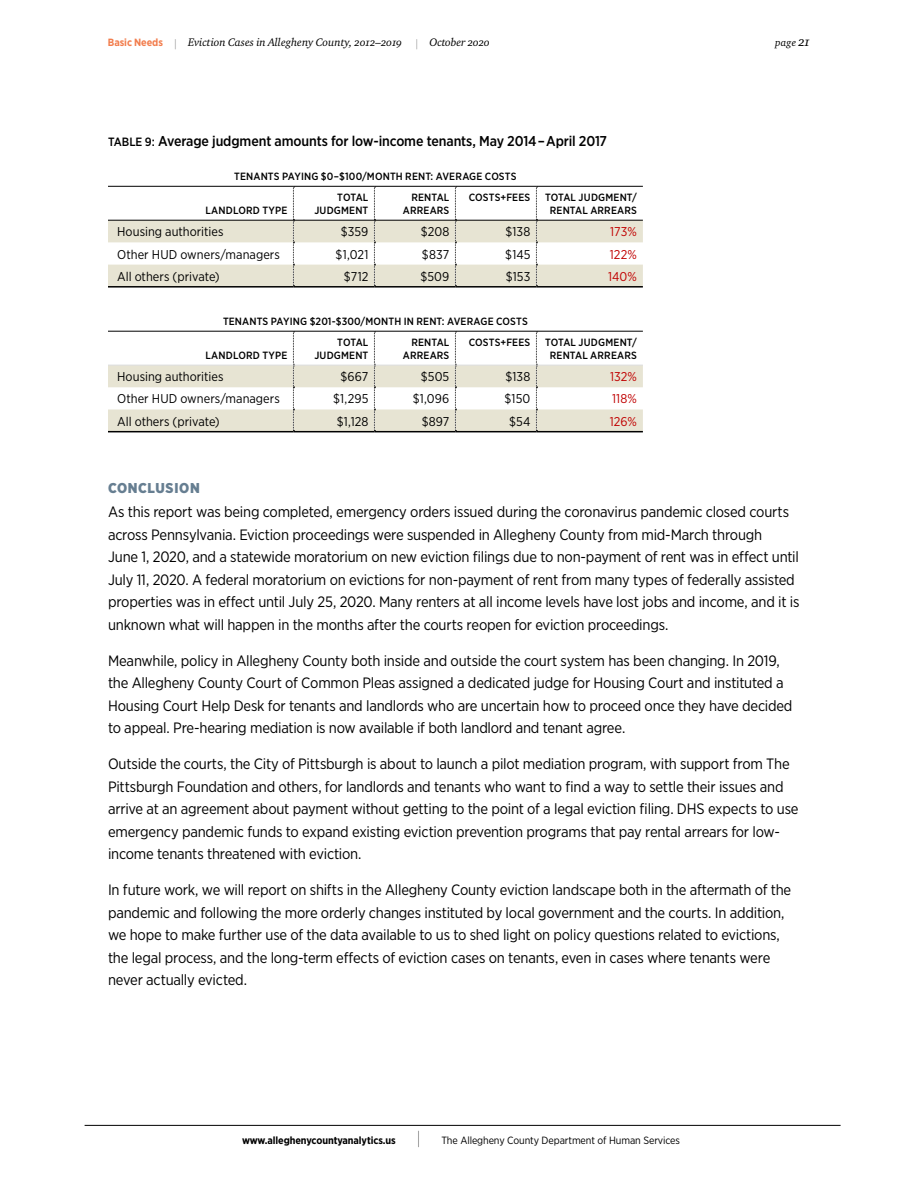
<style>
.page{position:relative;width:918px;height:1188px;background:#fff}
.page>*{position:absolute;margin:0;border:0;box-sizing:border-box;transform-origin:0 0}
.t1{font:15px/22.5px "Gotham Narrow";letter-spacing:-.015em;color:#000}
.t2{font:500 14.25px "Gotham Narrow";letter-spacing:-.01em;color:#000}
.t3{font:900 14.25px "Gotham Narrow";letter-spacing:.045em;color:#667e91}
.t4{font:12.75px "Gotham Narrow";letter-spacing:.005em;color:#000}
.t5{font:12.75px "Gotham Narrow";color:#c00000}
.t6{font:11.25px "Charter ITC Regu Ital OS";color:#000}
.t7{font:500 10.5px/13.5px "Gotham Narrow";letter-spacing:.015em;color:#000;text-align:right}
.t8{font:10.5px "Gotham Narrow";letter-spacing:-.01em;color:#000}
.t9{font:700 10.5px "Gotham Narrow";letter-spacing:-.01em;color:#000}
.t10{font:10.5px "Charter ITC Regu Ital OS";color:#000}
.s1{font-family:"Gotham Narrow";font-weight:700;font-size:10.5px;color:#f27d4d}
.s2{font-family:"Gotham Narrow";font-weight:100}
.s3{font-size:13.5px}
.s4{font-size:12px}
.s5{font-weight:100;font-size:18px}
</style>
<div class="page">
<hr style="left:85px;top:1125px;width:756px;height:1px;background:#000">
<svg style="left:108px;top:187px;width:535px;height:99px"></svg>
<hr style="left:108px;top:286px;width:185px;height:2px;background:#000">
<hr style="left:293px;top:286px;width:81px;height:2px;background:#000">
<hr style="left:374px;top:286px;width:81px;height:2px;background:#000">
<hr style="left:455px;top:286px;width:81px;height:2px;background:#000">
<hr style="left:536px;top:286px;width:107px;height:2px;background:#000">
<hr style="left:108px;top:186px;width:185px;height:1px;background:#000">
<hr style="left:293px;top:186px;width:81px;height:1px;background:#000">
<hr style="left:374px;top:186px;width:81px;height:1px;background:#000">
<hr style="left:455px;top:186px;width:81px;height:1px;background:#000">
<hr style="left:536px;top:186px;width:107px;height:1px;background:#000">
<hr style="left:108px;top:220px;width:185px;height:1px;background:#000">
<hr style="left:293px;top:220px;width:81px;height:1px;background:#000">
<hr style="left:374px;top:220px;width:81px;height:1px;background:#000">
<hr style="left:455px;top:220px;width:81px;height:1px;background:#000">
<hr style="left:536px;top:220px;width:107px;height:1px;background:#000">
<svg style="left:108px;top:332px;width:535px;height:99px"></svg>
<hr style="left:108px;top:431px;width:185px;height:1px;background:#000">
<hr style="left:293px;top:431px;width:81px;height:1px;background:#000">
<hr style="left:374px;top:431px;width:81px;height:1px;background:#000">
<hr style="left:455px;top:431px;width:81px;height:1px;background:#000">
<hr style="left:536px;top:431px;width:107px;height:1px;background:#000">
<hr style="left:108px;top:331px;width:185px;height:1px;background:#000">
<hr style="left:293px;top:331px;width:81px;height:1px;background:#000">
<hr style="left:374px;top:331px;width:81px;height:1px;background:#000">
<hr style="left:455px;top:331px;width:81px;height:1px;background:#000">
<hr style="left:536px;top:331px;width:107px;height:1px;background:#000">
<hr style="left:108px;top:365px;width:185px;height:1px;background:#dcddde">
<hr style="left:293px;top:365px;width:81px;height:1px;background:#dcddde">
<hr style="left:374px;top:365px;width:81px;height:1px;background:#dcddde">
<hr style="left:455px;top:365px;width:81px;height:1px;background:#dcddde">
<hr style="left:536px;top:365px;width:107px;height:1px;background:#dcddde">
<p class="t6" style="left:108px;top:36px;width:384px"><span class="s1">Basic Needs</span> <span class="s2">|</span> Eviction Cases in Allegheny County, 2012–2019 <span class="s2">|</span> October 2020</p>
<p class="t10" style="left:775px;top:36px;width:36px">page <span class="s3">21</span></p>
<p class="t2" style="left:108px;top:132px;width:501px"><span class="s4">TABLE 9:</span> Average judgment amounts for low-income tenants, May 2014 – April 2017</p>
<p class="t7" style="left:234px;top:170px;width:284px">TENANTS PAYING $0–$100/MONTH RENT: AVERAGE COSTS</p>
<p class="t7" style="left:205px;top:204px;width:84px">LANDLORD TYPE</p>
<p class="t7" style="left:314px;top:190px;width:56px">TOTAL<br>JUDGMENT</p>
<p class="t7" style="left:403px;top:190px;width:48px">RENTAL<br>ARREARS</p>
<p class="t7" style="left:469px;top:190px;width:63px">COSTS+FEES</p>
<p class="t7" style="left:545px;top:190px;width:93px;text-align:center">TOTAL JUDGMENT/<br>RENTAL ARREARS</p>
<p class="t4" style="left:117px;top:224px;width:108px">Housing authorities</p>
<p class="t4" style="left:341px;top:224px;width:29px">$359</p>
<p class="t4" style="left:421px;top:224px;width:30px">$208</p>
<p class="t4" style="left:505px;top:224px;width:26px">$138</p>
<p class="t5" style="left:610px;top:224px;width:28px">173%</p>
<p class="t4" style="left:117px;top:246px;width:164px">Other HUD owners/managers</p>
<p class="t4" style="left:336px;top:246px;width:34px">$1,021</p>
<p class="t4" style="left:422px;top:246px;width:29px">$837</p>
<p class="t4" style="left:505px;top:246px;width:27px">$145</p>
<p class="t5" style="left:610px;top:246px;width:29px">122%</p>
<p class="t4" style="left:117px;top:269px;width:104px">All others (private)</p>
<p class="t4" style="left:344px;top:269px;width:26px">$712</p>
<p class="t4" style="left:420px;top:269px;width:30px">$509</p>
<p class="t4" style="left:506px;top:269px;width:26px">$153</p>
<p class="t5" style="left:608px;top:269px;width:30px">140%</p>
<p class="t7" style="left:223px;top:315px;width:306px">TENANTS PAYING $201-$300/MONTH IN RENT: AVERAGE COSTS</p>
<p class="t7" style="left:205px;top:349px;width:84px">LANDLORD TYPE</p>
<p class="t7" style="left:314px;top:335px;width:56px">TOTAL<br>JUDGMENT</p>
<p class="t7" style="left:403px;top:335px;width:48px">RENTAL<br>ARREARS</p>
<p class="t7" style="left:469px;top:335px;width:63px">COSTS+FEES</p>
<p class="t7" style="left:545px;top:335px;width:93px;text-align:center">TOTAL JUDGMENT/<br>RENTAL ARREARS</p>
<p class="t4" style="left:117px;top:369px;width:108px">Housing authorities</p>
<p class="t4" style="left:340px;top:369px;width:29px">$667</p>
<p class="t4" style="left:421px;top:369px;width:30px">$505</p>
<p class="t4" style="left:505px;top:369px;width:26px">$138</p>
<p class="t5" style="left:610px;top:369px;width:28px">132%</p>
<p class="t4" style="left:117px;top:391px;width:164px">Other HUD owners/managers</p>
<p class="t4" style="left:333px;top:391px;width:37px">$1,295</p>
<p class="t4" style="left:413px;top:391px;width:38px">$1,096</p>
<p class="t4" style="left:504px;top:391px;width:27px">$150</p>
<p class="t5" style="left:612px;top:391px;width:26px">118%</p>
<p class="t4" style="left:117px;top:413px;width:104px">All others (private)</p>
<p class="t4" style="left:337px;top:413px;width:33px">$1,128</p>
<p class="t4" style="left:422px;top:413px;width:29px">$897</p>
<p class="t4" style="left:509px;top:413px;width:23px">$54</p>
<p class="t5" style="left:610px;top:413px;width:29px">126%</p>
<p class="t3" style="left:108px;top:479px;width:93px">CONCLUSION</p>
<p class="t1" style="left:108px;top:501px;width:693px">As this report was being completed, emergency orders issued during the coronavirus pandemic closed courts across Pennsylvania. Eviction proceedings were suspended in Allegheny County from mid-March through<br>June 1, 2020, and a statewide moratorium on new eviction filings due to non-payment of rent was in effect until July 11, 2020. A federal moratorium on evictions for non-payment of rent from many types of federally assisted properties was in effect until July 25, 2020. Many renters at all income levels have lost jobs and income, and it is unknown what will happen in the months after the courts reopen for eviction proceedings.</p>
<p class="t1" style="left:108px;top:649px;width:686px">Meanwhile, policy in Allegheny County both inside and outside the court system has been changing. In 2019, the Allegheny County Court of Common Pleas assigned a dedicated judge for Housing Court and instituted a Housing Court Help Desk for tenants and landlords who are uncertain how to proceed once they have decided to appeal. Pre-hearing mediation is now available if both landlord and tenant agree.</p>
<p class="t1" style="left:108px;top:753px;width:692px">Outside the courts, the City of Pittsburgh is about to launch a pilot mediation program, with support from The Pittsburgh Foundation and others, for landlords and tenants who want to find a way to settle their issues and arrive at an agreement about payment without getting to the point of a legal eviction filing. DHS expects to use emergency pandemic funds to expand existing eviction prevention programs that pay rental arrears for low&shy;income tenants threatened with eviction.</p>
<p class="t1" style="left:108px;top:879px;width:685px">In future work, we will report on shifts in the Allegheny County eviction landscape both in the aftermath of the pandemic and following the more orderly changes instituted by local government and the courts. In addition, we hope to make further use of the data available to us to shed light on policy questions related to evictions, the legal process, and the long-term effects of eviction cases on tenants, even in cases where tenants were never actually evicted.</p>
<p class="t9" style="left:242px;top:1133px;width:180px">www.alleghenycountyanalytics.us <span class="s5">|</span></p>
<p class="t8" style="left:441px;top:1134px;width:240px">The Allegheny County Department of Human Services</p>
</div>
